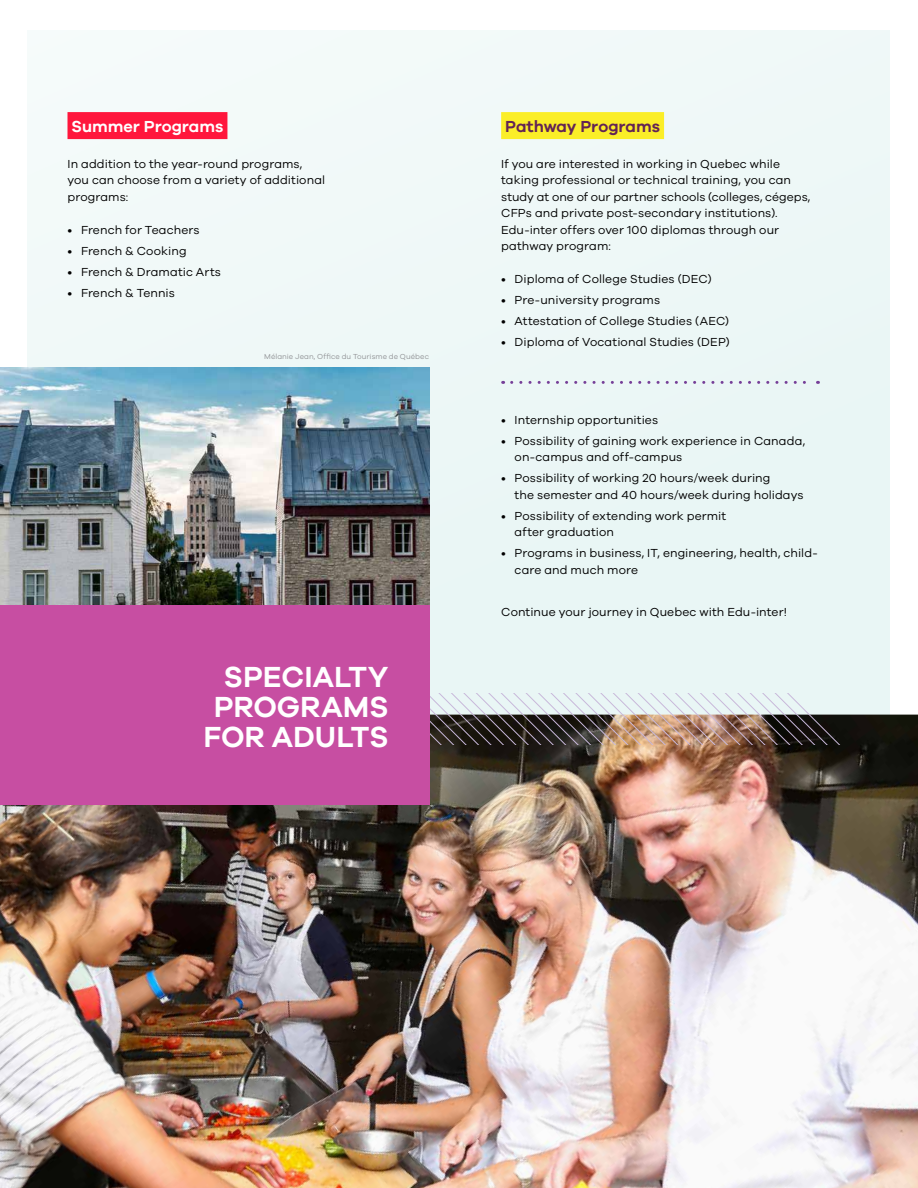
<style>
.page{position:relative;width:918px;height:1188px;background:#fff}
.page>*{position:absolute;margin:0;border:0;box-sizing:border-box;transform-origin:0 0}
.t1{font:700 30px/30px "Galano Grotesque Semi";color:#fff;text-align:right}
.t2{font:700 16.5px "Galano Grotesque Semi";letter-spacing:-.005em;color:#622355}
.t3{font:700 16.5px "Galano Grotesque Semi";color:#fff}
.t4{font:12px/16.5px "Galano Grotesque Regular";letter-spacing:.01em;color:#000}
.t5{font:7.5px "Galano Grotesque Regular";letter-spacing:.01em;color:#939598}
</style>
<div class="page">
<div style="left:28px;top:31px;width:862px;height:774px;background:#e9f6f5"></div>
<img style="left:0;top:715px;width:918px;height:473px">
<img style="left:0;top:368px;width:430px;height:237px">
<svg style="left:430px;top:693px;width:473px;height:52px"></svg>
<div style="left:68px;top:112px;width:159px;height:27px;background:#ff163c"></div>
<div style="left:0;top:605px;width:430px;height:200px;background:#c74ea2"></div>
<div style="left:501px;top:112px;width:163px;height:27px;background:#fbee28"></div>
<svg style="left:512px;top:381px;width:306px;height:3px"></svg>
<h2 class="t3" style="left:72px;top:116px;width:153px">Summer Programs</h2>
<p class="t4" style="left:68px;top:155px;width:259px">In addition to the year-round programs, you can choose from a variety of additional programs:</p>
<p class="t4" style="left:68px;top:221px;width:134px">• French for Teachers</p>
<p class="t4" style="left:68px;top:242px;width:121px">• French &amp; Cooking</p>
<p class="t4" style="left:68px;top:263px;width:155px">• French &amp; Dramatic Arts</p>
<p class="t4" style="left:68px;top:284px;width:109px">• French &amp; Tennis</p>
<p class="t5" style="left:264px;top:352px;width:166px">Mélanie Jean, Office du Tourisme de Québec</p>
<h1 class="t1" style="left:204px;top:661px;width:186px">SPECIALTY<br>PROGRAMS<br>FOR ADULTS</h1>
<h2 class="t2" style="left:505px;top:116px;width:156px">Pathway Programs</h2>
<p class="t4" style="left:501px;top:155px;width:311px">If you are interested in working in Quebec while taking professional or technical training, you can study at one of our partner schools (colleges, cégeps, CFPs and private post-secondary institutions).<br>Edu-inter offers over 100 diplomas through our pathway program:</p>
<p class="t4" style="left:501px;top:271px;width:212px">• Diploma of College Studies (DEC)</p>
<p class="t4" style="left:501px;top:292px;width:160px">• Pre-university programs</p>
<p class="t4" style="left:501px;top:313px;width:230px">• Attestation of College Studies (AEC)</p>
<p class="t4" style="left:501px;top:334px;width:230px">• Diploma of Vocational Studies (DEP)</p>
<p class="t4" style="left:501px;top:411px;width:158px">• Internship opportunities</p>
<p class="t4" style="left:515px;top:432px;width:292px;text-indent:-14px">• Possibility of gaining work experience in Canada, on-campus and off-campus</p>
<p class="t4" style="left:515px;top:469px;width:290px;text-indent:-14px">• Possibility of working 20 hours/week during<br>the semester and 40 hours/week during holidays</p>
<p class="t4" style="left:515px;top:507px;width:213px;text-indent:-14px">• Possibility of extending work permit after graduation</p>
<p class="t4" style="left:515px;top:544px;width:305px;text-indent:-14px">• Programs in business, IT, engineering, health, child&shy;care and much more</p>
<p class="t4" style="left:501px;top:603px;width:287px">Continue your journey in Quebec with Edu-inter!</p>
</div>
